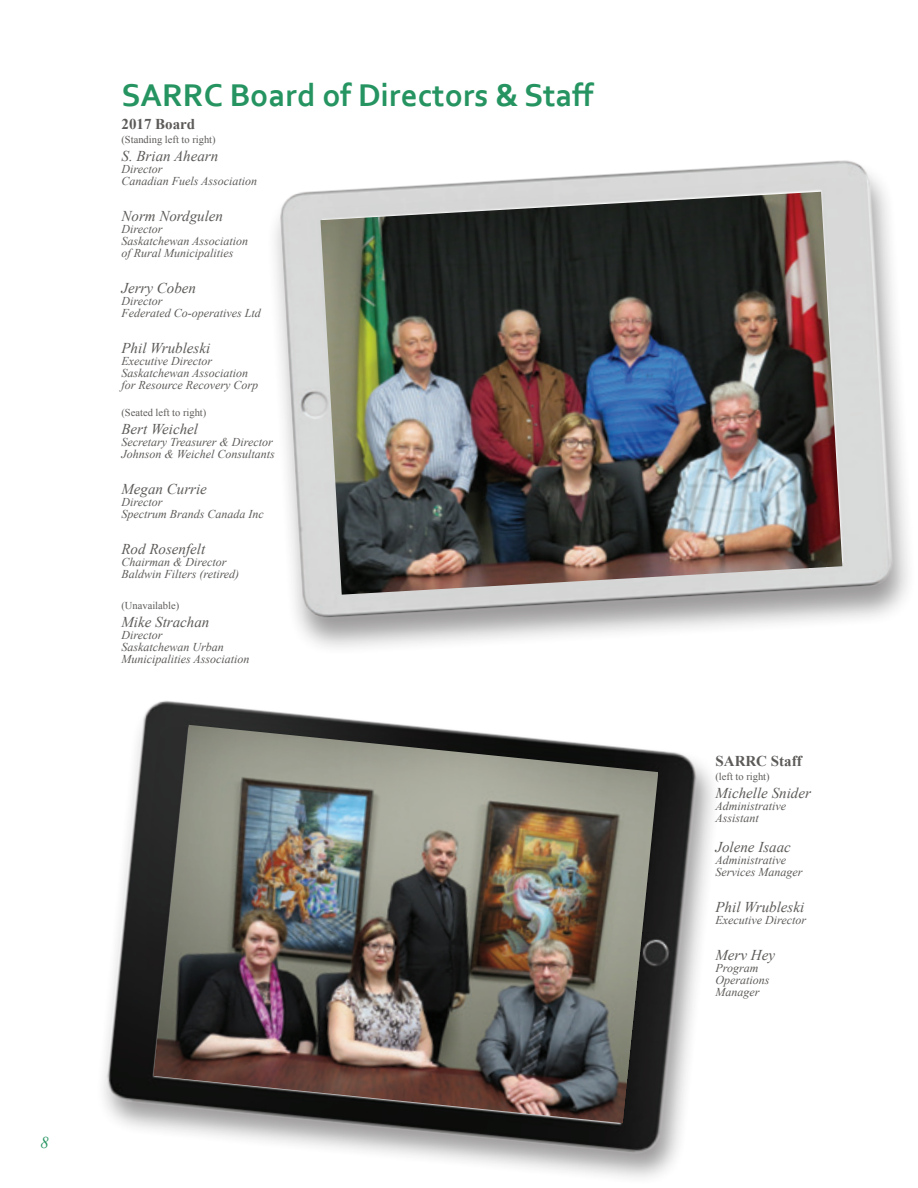
<style>
.page{position:relative;width:918px;height:1188px;background:#fff}
.page>*{position:absolute;margin:0;border:0;box-sizing:border-box;transform-origin:0 0}
.t1{font:700 33px "Corbel";color:#259461}
.t2{font:italic 16.5px "Times New Roman";color:#259461}
.t3{font:italic 15px "Times New Roman";color:#5d5b59}
.t4{font:700 15px "Times New Roman";color:#5d5b59}
.t5{font:italic 12px/12px "Times New Roman";color:#5d5b59}
.t6{font:10.5px "Times New Roman";color:#5d5b59}
</style>
<div class="page">
<div style="left:95px;top:698px;width:626px;height:487px;background:#231f20;opacity:.45"></div>
<img style="left:95px;top:698px;width:614px;height:463px">
<img style="left:153px;top:725px;width:505px;height:398px">
<img style="left:274px;top:160px;width:631px;height:488px">
<img style="left:320px;top:192px;width:522px;height:403px">
<h1 class="t1" style="left:122px;top:74px;width:474px">SARRC Board of Directors &amp; Staff</h1>
<p class="t4" style="left:122px;top:114px;width:75px">2017 Board</p>
<p class="t6" style="left:122px;top:132px;width:96px">(Standing left to right)</p>
<p class="t3" style="left:122px;top:145px;width:98px">S. Brian Ahearn</p>
<p class="t5" style="left:122px;top:162px;width:137px">Director<br>Canadian Fuels Association</p>
<p class="t3" style="left:122px;top:205px;width:103px">Norm Nordgulen</p>
<p class="t5" style="left:122px;top:222px;width:128px">Director<br>Saskatchewan Association of Rural Municipalities</p>
<p class="t3" style="left:122px;top:277px;width:76px">Jerry Coben</p>
<p class="t5" style="left:122px;top:294px;width:141px">Director<br>Federated Co-operatives Ltd</p>
<p class="t3" style="left:122px;top:337px;width:90px">Phil Wrubleski</p>
<p class="t5" style="left:122px;top:354px;width:138px">Executive Director<br>Saskatchewan Association for Resource Recovery Corp</p>
<p class="t6" style="left:122px;top:405px;width:86px">(Seated left to right)</p>
<p class="t3" style="left:122px;top:418px;width:78px">Bert Weichel</p>
<p class="t5" style="left:122px;top:435px;width:155px">Secretary Treasurer &amp; Director<br>Johnson &amp; Weichel Consultants</p>
<p class="t3" style="left:122px;top:478px;width:87px">Megan Currie</p>
<p class="t5" style="left:122px;top:495px;width:144px">Director<br>Spectrum Brands Canada Inc</p>
<p class="t3" style="left:122px;top:538px;width:85px">Rod Rosenfelt</p>
<p class="t5" style="left:122px;top:555px;width:119px">Chairman &amp; Director<br>Baldwin Filters (retired)</p>
<p class="t6" style="left:122px;top:599px;width:59px">(Unavailable)</p>
<p class="t3" style="left:122px;top:612px;width:89px">Mike Strachan</p>
<p class="t5" style="left:122px;top:629px;width:130px">Director<br>Saskatchewan Urban<br>Municipalities Association</p>
<h2 class="t2" style="left:40px;top:1131px;width:10px">8</h2>
<p class="t4" style="left:716px;top:751px;width:88px">SARRC Staff</p>
<p class="t6" style="left:716px;top:769px;width:56px">(left to right)</p>
<p class="t3" style="left:716px;top:782px;width:97px">Michelle Snider</p>
<p class="t5" style="left:716px;top:799px;width:72px">Administrative<br>Assistant</p>
<p class="t3" style="left:716px;top:836px;width:77px">Jolene Isaac</p>
<p class="t5" style="left:716px;top:853px;width:88px">Administrative<br>Services Manager</p>
<p class="t3" style="left:716px;top:896px;width:90px">Phil Wrubleski</p>
<p class="t5" style="left:716px;top:913px;width:92px">Executive Director</p>
<p class="t3" style="left:716px;top:944px;width:61px">Merv Hey</p>
<p class="t5" style="left:716px;top:961px;width:56px">Program<br>Operations<br>Manager</p>
</div>
